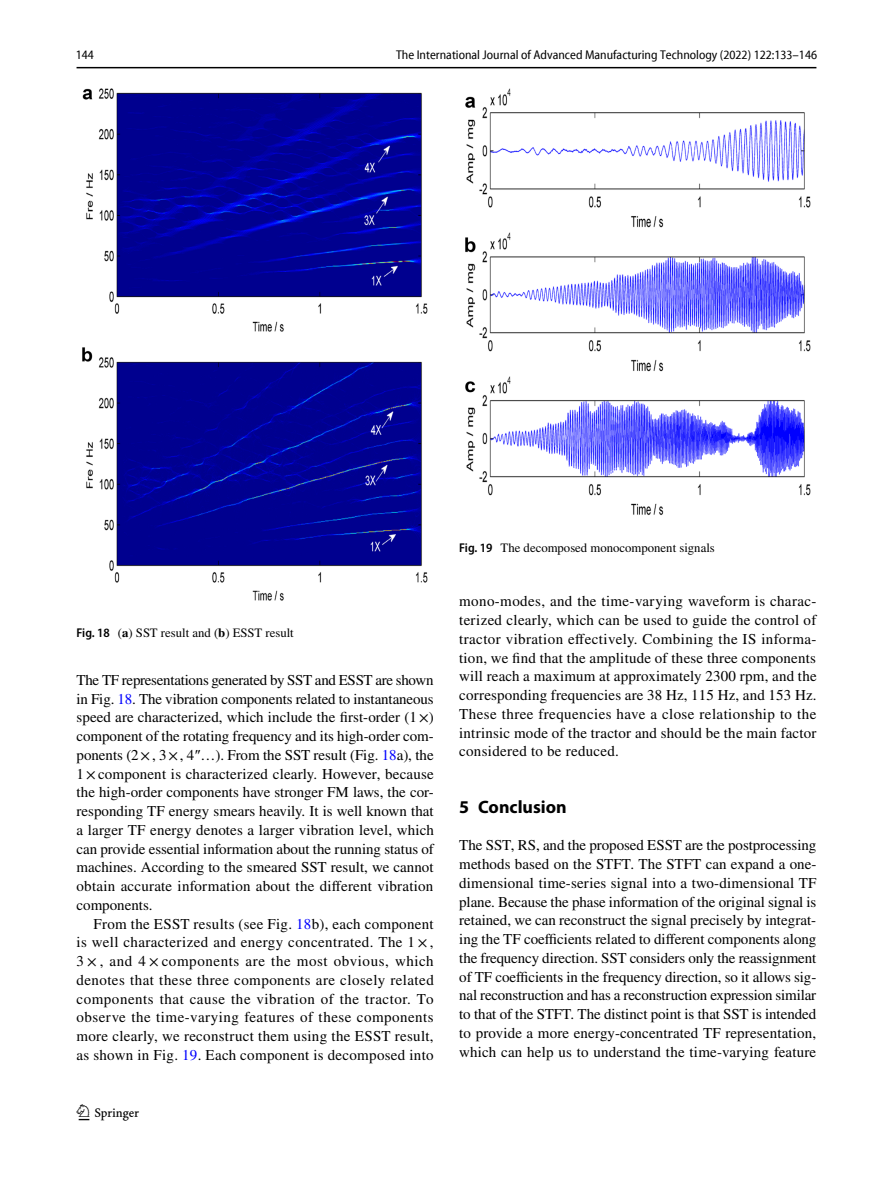
<style>
.page{position:relative;width:893px;height:1187px;background:#fff}
.page>*{position:absolute;margin:0;border:0;box-sizing:border-box;transform-origin:0 0}
.t1{font:22.5px "Springnew Regular 2";color:#000}
.t2{font:700 18px "Myriad Pro";color:#000}
.t3{font:15px/18.8px "STIX";letter-spacing:.015em;color:#000;text-align:justify}
.t4{font:semi-condensed 12.75px "Myriad Pro Unic";color:#000}
.t5{font:12.75px "STIX";color:#000}
.s1{font-family:"Myriad Pro";font-weight:600;font-stretch:semi-condensed}
.s2{font-weight:700}
.s3{color:#00f}
.s4{font-family:"Times New Roman"}
</style>
<div class="page">
<hr style="left:77px;top:67px;width:739px;height:1px;background:#000">
<img style="left:82px;top:88px;width:346px;height:513px">
<img style="left:465px;top:88px;width:346px;height:428px">
<p class="t4" style="left:76px;top:50px;width:20px">144</p>
<p class="t4" style="left:396px;top:50px;width:423px">The International Journal of Advanced Manufacturing Technology (2022) 122:133–146</p>
<p class="t5" style="left:77px;top:624px;width:219px"><span class="s1">Fig. 18</span> (<span class="s2">a</span>) SST result and (<span class="s2">b</span>) ESST result</p>
<p class="t3" style="left:77px;top:671px;width:359px">The TF representations generated by SST and ESST are shown in Fig. <span class="s3">18</span>. The vibration components related to instantaneous speed are characterized, which include the first-order (1×) component of the rotating frequency and its high-order com&shy;ponents (2×, 3×, 4<span class="s4">″</span>…). From the SST result (Fig. <span class="s3">18</span>a), the 1×component is characterized clearly. However, because the high-order components have stronger FM laws, the cor&shy;responding TF energy smears heavily. It is well known that a larger TF energy denotes a larger vibration level, which can provide essential information about the running status of machines. According to the smeared SST result, we cannot obtain accurate information about the different vibration components.</p>
<p class="t3" style="left:77px;top:915px;width:359px;text-indent:17px">From the ESST results (see Fig. <span class="s3">18</span>b), each component is well characterized and energy concentrated. The 1 × , 3 × , and 4 × components are the most obvious, which denotes that these three components are closely related components that cause the vibration of the tractor. To observe the time-varying features of these components more clearly, we reconstruct them using the ESST result, as shown in Fig. <span class="s3">19</span>. Each component is decomposed into</p>
<h1 class="t1" style="left:79px;top:1104px;width:62px">1 3</h1>
<p class="t5" style="left:459px;top:538px;width:257px"><span class="s1">Fig. 19</span> The decomposed monocomponent signals</p>
<p class="t3" style="left:459px;top:593px;width:359px">mono-modes, and the time-varying waveform is charac&shy;terized clearly, which can be used to guide the control of tractor vibration effectively. Combining the IS informa&shy;tion, we find that the amplitude of these three components will reach a maximum at approximately 2300 rpm, and the corresponding frequencies are 38 Hz, 115 Hz, and 153 Hz.<br>These three frequencies have a close relationship to the intrinsic mode of the tractor and should be the main factor considered to be reduced.</p>
<p class="t2" style="left:459px;top:794px;width:109px">5 Conclusion</p>
<p class="t3" style="left:459px;top:836px;width:359px">The SST, RS, and the proposed ESST are the postprocessing methods based on the STFT. The STFT can expand a one&shy;dimensional time-series signal into a two-dimensional TF plane. Because the phase information of the original signal is retained, we can reconstruct the signal precisely by integrat&shy;ing the TF coefficients related to different components along the frequency direction. SST considers only the reassignment of TF coefficients in the frequency direction, so it allows sig&shy;nal reconstruction and has a reconstruction expression similar to that of the STFT. The distinct point is that SST is intended to provide a more energy-concentrated TF representation, which can help us to understand the time-varying feature</p>
</div>
